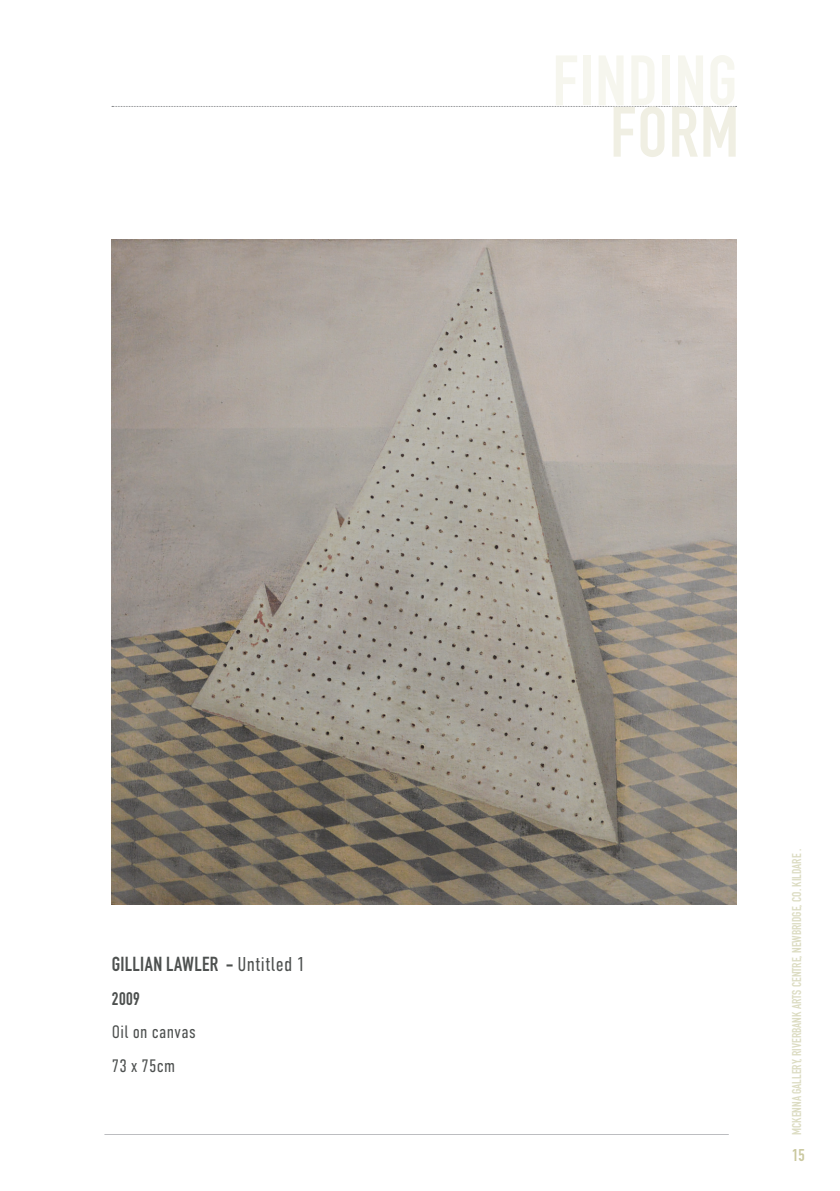
<style>
.page{position:relative;width:840px;height:1191px;background:#fff}
.page>*{position:absolute;margin:0;border:0;box-sizing:border-box;transform-origin:0 0}
.t1{font:700 70px "DIN Condensed";color:#f0efe3}
.t2{font:700 20px "DIN Condensed";letter-spacing:.015em;color:#4d504f}
.t3{font:300 18px/33.6px "DIN Condensed";letter-spacing:.015em;color:#4d504f}
.t4{font:700 18px "DIN Condensed";color:#4d504f}
.t5{font:700 16.8px "DIN Condensed";color:#cac89f}
.t6{font:700 12.6px "DIN Condensed";color:#dcdcc2}
.s1{font-weight:300}
</style>
<div class="page">
<svg style="left:112px;top:106px;width:624px;height:1px"></svg>
<hr style="left:104px;top:1134px;width:624px;height:1px;background:#bcbdc0">
<img style="left:112px;top:239px;width:623px;height:665px">
<h2 class="t2" style="left:112px;top:952px;width:194px">GILLIAN LAWLER - <span class="s1">Untitled 1</span></h2>
<h3 class="t4" style="left:112px;top:987px;width:29px">2009</h3>
<h3 class="t3" style="left:112px;top:1015px;width:85px">Oil on canvas<br>73 x 75cm</h3>
<h1 class="t1" style="left:610px;top:91px;width:130px">FORM</h1>
<p class="t6" style="left:789px;top:1134px;width:287px;rotate:-90deg">MCKENNA GALLERY, RIVERBANK ARTS CENTRE, NEWBRIDGE, CO. KILDARE .</p>
<h3 class="t5" style="left:791px;top:1145px;width:14px">15</h3>
</div>
